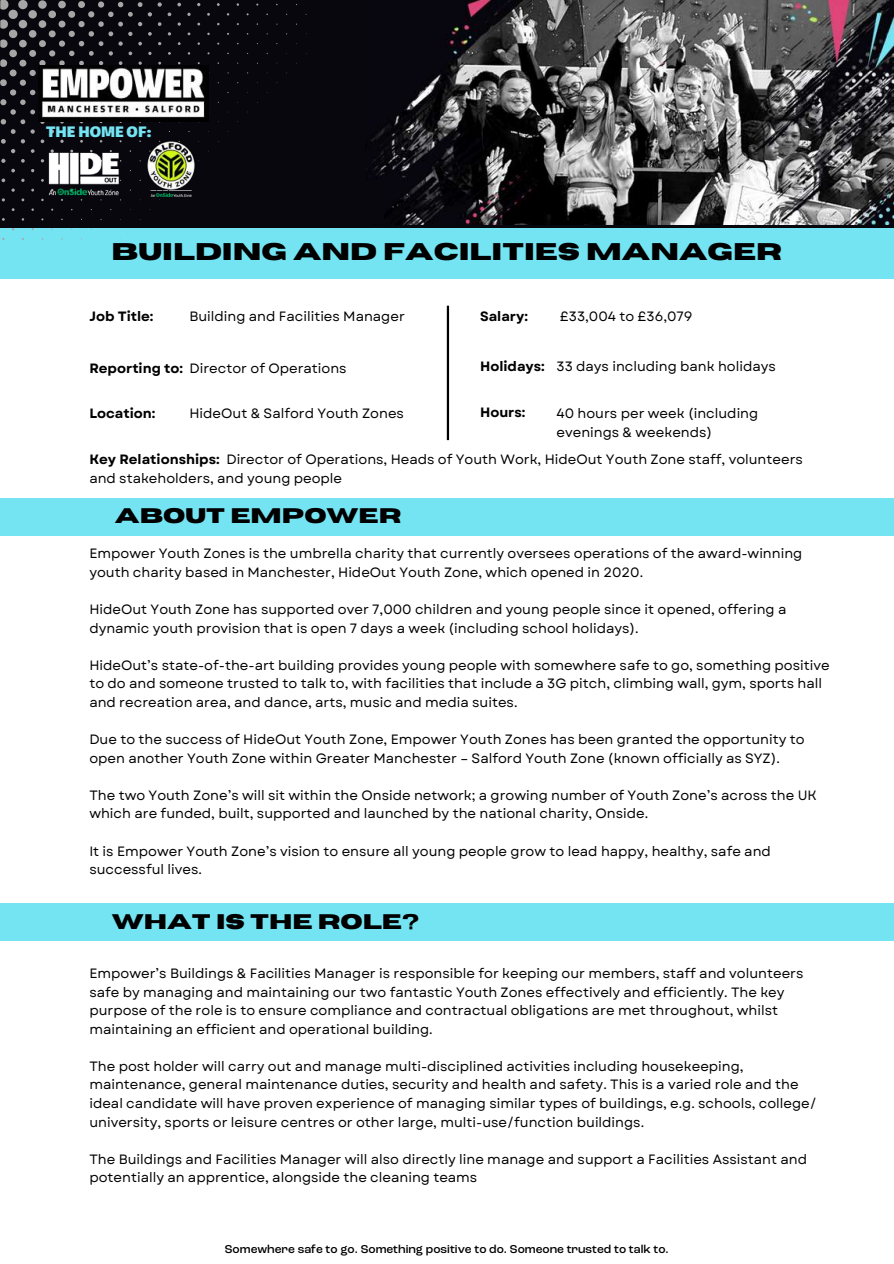
<style>
.page{position:relative;width:894px;height:1264px;background:#fff}
.page>*{position:absolute;margin:0;border:0;box-sizing:border-box;transform-origin:0 0}
.t1{font:700 24px "Horizon";color:#000}
.t2{font:700 21px "Horizon";color:#000}
.t3{font:14.7px "Ebony Hv";color:#74e4f3}
.t4{font:13.5px/18.6px "Garet";color:#000}
.t5{font:700 13.5px "Garet";color:#000}
.t6{font:500 12px "FONTSPRINGDEMO Roc Grotesk";color:#000}
.s1{font-weight:700}
</style>
<div class="page">
<div style="left:0;top:0;width:893px;height:230px;background:#08070d"></div>
<div style="left:0;top:228px;width:893px;height:51px;background:#74e4f3"></div>
<div style="left:0;top:497px;width:893px;height:38px;background:#74e4f3"></div>
<hr style="left:446px;top:306px;width:3px;height:134px;background:#000">
<div style="left:0;top:903px;width:893px;height:38px;background:#74e4f3"></div>
<img style="left:371px;top:0;width:522px;height:224px">
<svg style="left:138px;top:2px;width:4px;height:5px"></svg>
<svg style="left:138px;top:22px;width:4px;height:4px"></svg>
<svg style="left:1px;top:159px;width:5px;height:4px"></svg>
<svg style="left:148px;top:32px;width:4px;height:4px"></svg>
<svg style="left:138px;top:42px;width:4px;height:4px"></svg>
<svg style="left:21px;top:159px;width:4px;height:4px"></svg>
<svg style="left:177px;top:3px;width:4px;height:3px"></svg>
<svg style="left:148px;top:2px;width:23px;height:24px"></svg>
<svg style="left:11px;top:169px;width:4px;height:3px"></svg>
<svg style="left:1px;top:178px;width:4px;height:4px"></svg>
<svg style="left:21px;top:179px;width:4px;height:3px"></svg>
<svg style="left:177px;top:22px;width:4px;height:4px"></svg>
<svg style="left:138px;top:61px;width:4px;height:4px"></svg>
<svg style="left:168px;top:32px;width:3px;height:4px"></svg>
<svg style="left:11px;top:188px;width:4px;height:4px"></svg>
<svg style="left:0;top:0;width:133px;height:153px"></svg>
<div style="left:241px;top:181px;width:142px;height:43px;background:#08070d"></div>
<img style="left:147px;top:141px;width:48px;height:49px">
<img style="left:46px;top:150px;width:74px;height:51px">
<img style="left:150px;top:193px;width:42px;height:7px">
<img style="left:39px;top:65px;width:170px;height:56px">
<p class="t3" style="left:46px;top:123px;width:107px">THE HOME OF:</p>
<h1 class="t1" style="left:112px;top:240px;width:671px">BUILDING AND FACILITIES MANAGER</h1>
<p class="t5" style="left:89px;top:306px;width:66px">Job Title:</p>
<p class="t5" style="left:480px;top:306px;width:49px">Salary:</p>
<p class="t5" style="left:480px;top:357px;width:66px">Holidays:</p>
<p class="t5" style="left:480px;top:403px;width:47px">Hours:</p>
<p class="t4" style="left:189px;top:307px;width:217px">Building and Facilities Manager</p>
<p class="t4" style="left:559px;top:307px;width:134px">£33,004 to £36,079</p>
<p class="t4" style="left:189px;top:359px;width:159px">Director of Operations</p>
<p class="t4" style="left:556px;top:357px;width:221px">33 days including bank holidays</p>
<p class="t4" style="left:189px;top:404px;width:216px">HideOut &amp; Salford Youth Zones</p>
<p class="t5" style="left:89px;top:358px;width:95px">Reporting to:</p>
<p class="t5" style="left:89px;top:403px;width:68px">Location:</p>
<p class="t4" style="left:89px;top:450px;width:715px"><span class="s1">Key Relationships:</span> Director of Operations, Heads of Youth Work, HideOut Youth Zone staff, volunteers and stakeholders, and young people</p>
<p class="t4" style="left:556px;top:404px;width:203px">40 hours per week (including evenings &amp; weekends)</p>
<h2 class="t2" style="left:115px;top:506px;width:288px">ABOUT EMPOWER</h2>
<p class="t4" style="left:89px;top:544px;width:714px">Empower Youth Zones is the umbrella charity that currently oversees operations of the award-winning youth charity based in Manchester, HideOut Youth Zone, which opened in 2020.</p>
<p class="t4" style="left:89px;top:600px;width:698px">HideOut Youth Zone has supported over 7,000 children and young people since it opened, offering a dynamic youth provision that is open 7 days a week (including school holidays).</p>
<p class="t4" style="left:89px;top:656px;width:741px">HideOut’s state-of-the-art building provides young people with somewhere safe to go, something positive to do and someone trusted to talk to, with facilities that include a 3G pitch, climbing wall, gym, sports hall and recreation area, and dance, arts, music and media suites.</p>
<p class="t4" style="left:89px;top:730px;width:716px">Due to the success of HideOut Youth Zone, Empower Youth Zones has been granted the opportunity to open another Youth Zone within Greater Manchester – Salford Youth Zone (known officially as SYZ).</p>
<p class="t4" style="left:89px;top:786px;width:728px">The two Youth Zone’s will sit within the Onside network; a growing number of Youth Zone’s across the UK which are funded, built, supported and launched by the national charity, Onside.</p>
<p class="t4" style="left:89px;top:841px;width:682px">It is Empower Youth Zone’s vision to ensure all young people grow to lead happy, healthy, safe and successful lives.</p>
<h2 class="t2" style="left:112px;top:911px;width:309px">WHAT IS THE ROLE?</h2>
<p class="t4" style="left:89px;top:964px;width:715px">Empower’s Buildings &amp; Facilities Manager is responsible for keeping our members, staff and volunteers safe by managing and maintaining our two fantastic Youth Zones effectively and efficiently. The key purpose of the role is to ensure compliance and contractual obligations are met throughout, whilst maintaining an efficient and operational building.</p>
<p class="t4" style="left:89px;top:1056px;width:728px">The post holder will carry out and manage multi-disciplined activities including housekeeping, maintenance, general maintenance duties, security and health and safety. This is a varied role and the ideal candidate will have proven experience of managing similar types of buildings, e.g. schools, college/ university, sports or leisure centres or other large, multi-use/function buildings.</p>
<p class="t4" style="left:89px;top:1149px;width:719px">The Buildings and Facilities Manager will also directly line manage and support a Facilities Assistant and potentially an apprentice, alongside the cleaning teams</p>
<p class="t6" style="left:225px;top:1244px;width:445px">Somewhere safe to go. Something positive to do. Someone trusted to talk to.</p>
</div>
